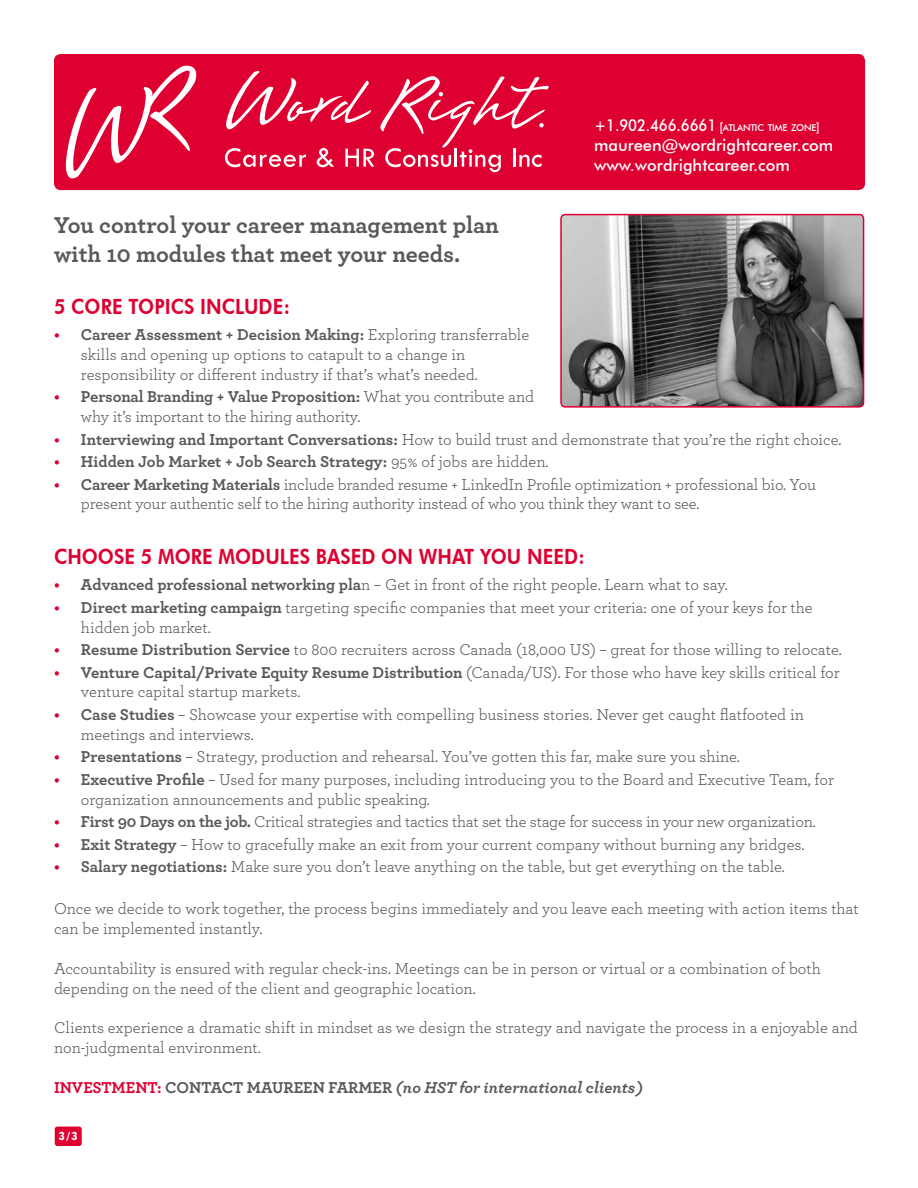
<style>
.page{position:relative;width:918px;height:1188px;background:#fff}
.page>*{position:absolute;margin:0;border:0;box-sizing:border-box;transform-origin:0 0}
.t1{font:700 24px/28.8px "Archer";color:#58595b}
.t2{font:800 21px "Futura BT";color:#dd0031;scale:.89 1}
.t3{font:16.5px/19.8px "Archer";color:#58595b}
.t4{font:italic 700 16.5px "Archer";color:#58595b}
.t5{font:700 16.5px "Archer";color:#58595b}
.t6{font:500 16.5px/19.8px "Futura BT";color:#fff}
.t7{font:600 condensed 12px "Franklin Gothic";color:#fff}
.t8{font:500 9.45px "Futura BT";letter-spacing:-.03em;color:#fff}
.s1{font-size:16.5px}
.s2{font-size:12px}
.s3{font-weight:700;color:#dd0031}
.s4{font-weight:700}
.s5{color:#dd0031}
.s6{font-weight:400}
.s7{font-style:normal;color:#dd0031}
.s8{font-style:normal}
.s9{font-style:italic;font-size:10.8px}
</style>
<div class="page">
<div style="left:55px;top:1127px;width:27px;height:19px;background:#dd0031;border-radius:3px"></div>
<div style="left:54px;top:54px;width:811px;height:136px;background:#dd0031;border-radius:7px"></div>
<img style="left:563px;top:215px;width:301px;height:190px">
<div style="left:560px;top:214px;width:304px;height:194px;border:2px solid #dd0031;border-radius:4px"></div>
<svg style="left:225px;top:148px;width:81px;height:19px"></svg>
<svg style="left:317px;top:148px;width:17px;height:19px"></svg>
<svg style="left:345px;top:149px;width:29px;height:18px"></svg>
<svg style="left:226px;top:71px;width:145px;height:58px"></svg>
<svg style="left:380px;top:76px;width:169px;height:96px"></svg>
<svg style="left:66px;top:66px;width:131px;height:112px"></svg>
<p class="t8" style="left:594px;top:122px;width:227px"><span class="s1">+1.902.466.6661</span> <span class="s2">[</span>ATLANTIC TIME ZONE<span class="s2">]</span></p>
<p class="t6" style="left:594px;top:135px;width:241px">maureen@wordrightcareer.com www.wordrightcareer.com</p>
<h1 class="t1" style="left:54px;top:209px;width:447px">You control your career management plan with 10 modules that meet your needs.</h1>
<p class="t2" style="left:54px;top:293px;width:267px">5 CORE TOPICS INCLUDE:</p>
<p class="t3" style="left:81px;top:324px;width:450px;text-indent:-27px"><span class="s3">•</span> <span class="s4">Career Assessment + Decision Making:</span> Exploring transferrable skills and opening up options to catapult to a change in responsibility or different industry if that’s what’s needed.</p>
<p class="t3" style="left:81px;top:386px;width:455px;text-indent:-27px"><span class="s3">•</span> <span class="s4">Personal Branding + Value Proposition:</span> What you contribute and why it’s important to the hiring authority.</p>
<p class="t3" style="left:54px;top:428px;width:789px"><span class="s3">•</span> <span class="s4">Interviewing and Important Conversations:</span> How to build trust and demonstrate that you’re the right choice.</p>
<p class="t5" style="left:54px;top:449px;width:496px"><span class="s5">•</span> Hidden Job Market + Job Search Strategy: <span class="s6">95% of jobs are hidden.</span></p>
<p class="t3" style="left:81px;top:473px;width:737px;text-indent:-27px"><span class="s3">•</span> <span class="s4">Career Marketing Materials</span> include branded resume + LinkedIn Profile optimization + professional bio. You present your authentic self to the hiring authority instead of who you think they want to see.</p>
<p class="t2" style="left:54px;top:544px;width:598px">CHOOSE 5 MORE MODULES BASED ON WHAT YOU NEED:</p>
<p class="t3" style="left:54px;top:574px;width:675px"><span class="s3">•</span> <span class="s4">Advanced professional networking pla</span>n – Get in front of the right people. Learn what to say.</p>
<p class="t3" style="left:81px;top:597px;width:733px;text-indent:-27px"><span class="s3">•</span> <span class="s4">Direct marketing campaign</span> targeting specific companies that meet your criteria: one of your keys for the hidden job market.</p>
<p class="t3" style="left:54px;top:639px;width:789px"><span class="s3">•</span> <span class="s4">Resume Distribution Service</span> to 800 recruiters across Canada (18,000 US) – great for those willing to relocate.</p>
<p class="t3" style="left:81px;top:661px;width:760px;text-indent:-27px"><span class="s3">•</span> <span class="s4">Venture Capital/Private Equity Resume Distribution</span> (Canada/US). For those who have key skills critical for venture capital startup markets.</p>
<p class="t3" style="left:81px;top:704px;width:724px;text-indent:-27px"><span class="s3">•</span> <span class="s4">Case Studies</span> – Showcase your expertise with compelling business stories. Never get caught flatfooted in meetings and interviews.</p>
<p class="t3" style="left:54px;top:746px;width:687px"><span class="s3">•</span> <span class="s4">Presentations</span> – Strategy, production and rehearsal. You’ve gotten this far, make sure you shine.</p>
<p class="t3" style="left:81px;top:769px;width:754px;text-indent:-27px"><span class="s3">•</span> <span class="s4">Executive Profile</span> – Used for many purposes, including introducing you to the Board and Executive Team, for organization announcements and public speaking.</p>
<p class="t3" style="left:54px;top:811px;width:763px"><span class="s3">•</span> <span class="s4">First 90 Days on the job.</span> Critical strategies and tactics that set the stage for success in your new organization.</p>
<p class="t3" style="left:54px;top:833px;width:752px"><span class="s3">•</span> <span class="s4">Exit Strategy</span> – How to gracefully make an exit from your current company without burning any bridges.</p>
<p class="t3" style="left:54px;top:856px;width:732px"><span class="s3">•</span> <span class="s4">Salary negotiations:</span> Make sure you don’t leave anything on the table, but get everything on the table.</p>
<p class="t3" style="left:54px;top:898px;width:806px">Once we decide to work together, the process begins immediately and you leave each meeting with action items that can be implemented instantly.</p>
<p class="t3" style="left:54px;top:958px;width:768px">Accountability is ensured with regular check-ins. Meetings can be in person or virtual or a combination of both depending on the need of the client and geographic location.</p>
<p class="t3" style="left:54px;top:1017px;width:805px">Clients experience a dramatic shift in mindset as we design the strategy and navigate the process in a enjoyable and non-judgmental environment.</p>
<p class="t4" style="left:54px;top:1074px;width:590px"><span class="s7">INVESTMENT:</span> <span class="s8">CONTACT MAUREEN FARMER</span> (no HST for international clients)</p>
<p class="t7" style="left:59px;top:1128px;width:21px">3 <span class="s9">/</span>3</p>
</div>
